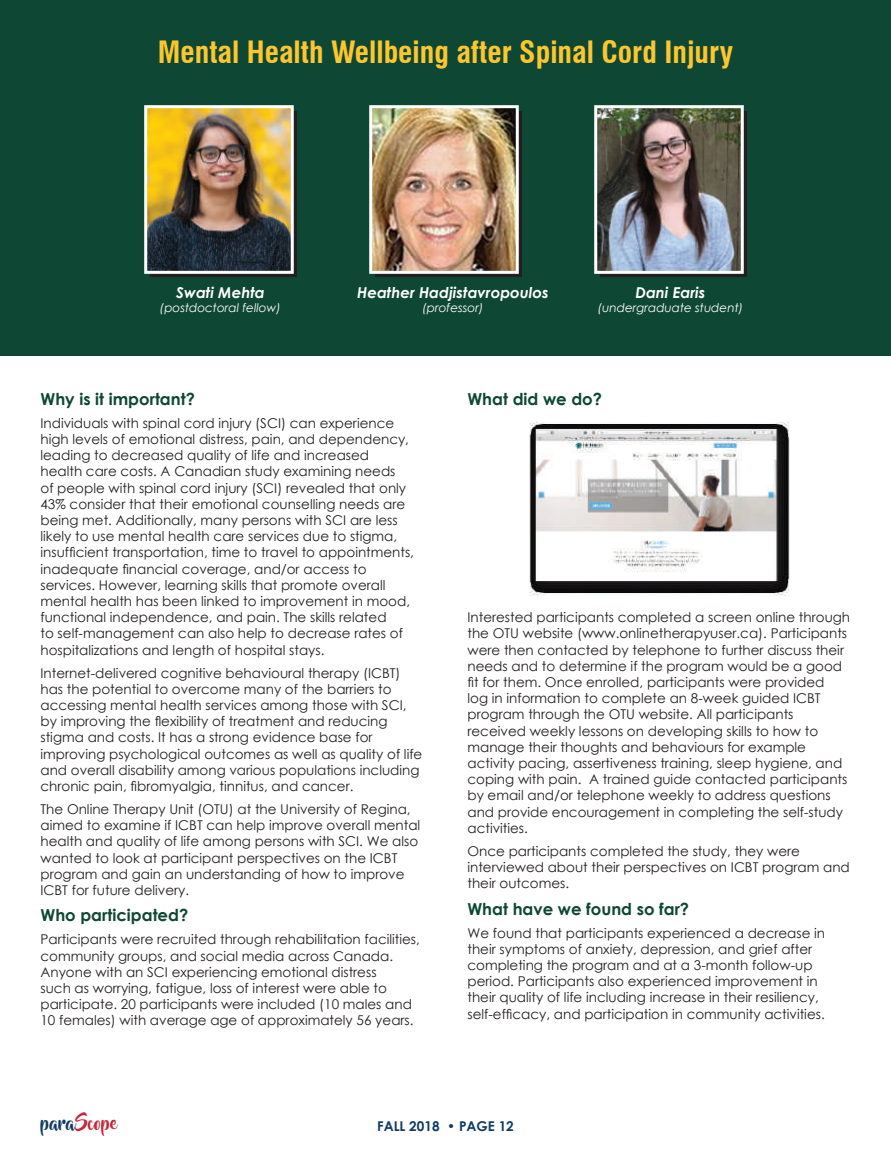
<style>
.page{position:relative;width:891px;height:1161px;background:#fff}
.page>*{position:absolute;margin:0;border:0;box-sizing:border-box;transform-origin:0 0}
.t1{font:700 condensed 30px "Swiss 721 BT";color:#fec62e}
.t2{font:18px "Beyond The Mountains";color:#c52639}
.t3{font:700 16.5px "Century Gothic";color:#0e4734}
.t4{font:italic 700 15px "Century Gothic";color:#fff}
.t5{font:13.5px/16.2px "Century Gothic";color:#231f20}
.t6{font:700 13.5px "Century Gothic";color:#103b65}
.t7{font:italic 12px "Century Gothic";color:#fff}
.s1{color:#103b65}
</style>
<div class="page">
<div style="left:0;top:0;width:891px;height:356px;background:#0e4734"></div>
<div style="left:150px;top:111px;width:147px;height:166px;background:#231f20"></div>
<div style="left:375px;top:111px;width:147px;height:166px;background:#231f20"></div>
<div style="left:600px;top:111px;width:147px;height:166px;background:#231f20"></div>
<img style="left:148px;top:109px;width:142px;height:161px">
<div style="left:144px;top:105px;width:150px;height:169px;border:3px solid #fff"></div>
<img style="left:373px;top:109px;width:142px;height:161px">
<div style="left:369px;top:105px;width:150px;height:169px;border:3px solid #fff"></div>
<img style="left:598px;top:109px;width:142px;height:161px">
<div style="left:594px;top:105px;width:150px;height:169px;border:3px solid #fff"></div>
<img style="left:529px;top:422px;width:261px;height:174px">
<h1 class="t1" style="left:158px;top:34px;width:577px">Mental Health Wellbeing after Spinal Cord Injury</h1>
<p class="t4" style="left:176px;top:281px;width:90px">Swati Mehta</p>
<p class="t7" style="left:160px;top:300px;width:123px">(postdoctoral fellow)</p>
<p class="t4" style="left:357px;top:281px;width:193px">Heather Hadjistavropoulos</p>
<p class="t7" style="left:423px;top:300px;width:62px">(professor)</p>
<p class="t4" style="left:636px;top:281px;width:71px">Dani Earis</p>
<p class="t7" style="left:598px;top:300px;width:147px">(undergraduate student)</p>
<p class="t3" style="left:40px;top:386px;width:156px">Why is it important?</p>
<p class="t5" style="left:40px;top:415px;width:375px">Individuals with spinal cord injury (SCI) can experience high levels of emotional distress, pain, and dependency, leading to decreased quality of life and increased health care costs. A Canadian study examining needs<br>of people with spinal cord injury (SCI) revealed that only 43% consider that their emotional counselling needs are being met. Additionally, many persons with SCI are less likely to use mental health care services due to stigma, insufficient transportation, time to travel to appointments, inadequate financial coverage, and/or access to services. However, learning skills that promote overall mental health has been linked to improvement in mood, functional independence, and pain. The skills related<br>to self-management can also help to decrease rates of hospitalizations and length of hospital stays.</p>
<p class="t5" style="left:40px;top:664px;width:383px">Internet-delivered cognitive behavioural therapy (ICBT) has the potential to overcome many of the barriers to accessing mental health services among those with SCI, by improving the flexibility of treatment and reducing stigma and costs. It has a strong evidence base for improving psychological outcomes as well as quality of life and overall disability among various populations including chronic pain, fibromyalgia, tinnitus, and cancer.</p>
<p class="t5" style="left:40px;top:801px;width:381px">The Online Therapy Unit (OTU) at the University of Regina, aimed to examine if ICBT can help improve overall mental health and quality of life among persons with SCI. We also wanted to look at participant perspectives on the ICBT program and gain an understanding of how to improve ICBT for future delivery.</p>
<p class="t3" style="left:40px;top:903px;width:149px">Who participated?</p>
<p class="t5" style="left:40px;top:931px;width:381px">Participants were recruited through rehabilitation facilities, community groups, and social media across Canada.<br>Anyone with an SCI experiencing emotional distress<br>such as worrying, fatigue, loss of interest were able to participate. 20 participants were included (10 males and 10 females) with average age of approximately 56 years.</p>
<p class="t3" style="left:467px;top:386px;width:136px">What did we do?</p>
<p class="t5" style="left:467px;top:609px;width:384px">Interested participants completed a screen online through the OTU website (www.onlinetherapyuser.ca). Participants were then contacted by telephone to further discuss their needs and to determine if the program would be a good fit for them. Once enrolled, participants were provided<br>log in information to complete an 8-week guided ICBT program through the OTU website. All participants received weekly lessons on developing skills to how to manage their thoughts and behaviours for example activity pacing, assertiveness training, sleep hygiene, and coping with pain. A trained guide contacted participants by email and/or telephone weekly to address questions and provide encouragement in completing the self-study activities.</p>
<p class="t5" style="left:467px;top:843px;width:384px">Once participants completed the study, they were interviewed about their perspectives on ICBT program and their outcomes.</p>
<p class="t3" style="left:467px;top:896px;width:223px">What have we found so far?</p>
<p class="t5" style="left:467px;top:925px;width:359px">We found that participants experienced a decrease in their symptoms of anxiety, depression, and grief after completing the program and at a 3-month follow-up period. Participants also experienced improvement in their quality of life including increase in their resiliency, self-efficacy, and participation in community activities.</p>
<h2 class="t2" style="left:40px;top:1113px;width:78px"><span class="s1">para</span>Scope</h2>
<p class="t6" style="left:377px;top:1116px;width:138px">FALL 2018 • PAGE 12</p>
</div>
